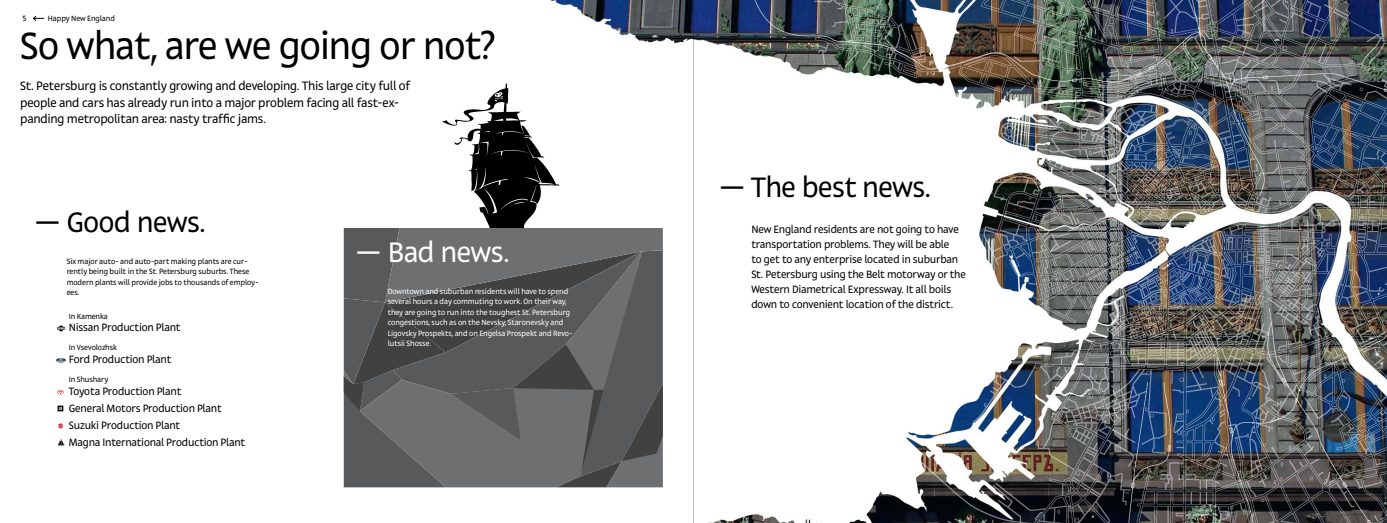
<style>
.page{position:relative;width:1387px;height:523px;background:#fff}
.page>*{position:absolute;margin:0;border:0;box-sizing:border-box;transform-origin:0 0}
.t1{font:37.5px "ALS Direct Demi C Light";letter-spacing:-.02em;color:#000}
.t2{font:27.75px "ALS Direct Demi C Light";letter-spacing:-.01em;color:#000}
.t3{font:27.75px "ALS Direct Demi C Light";letter-spacing:-.01em;color:#fff}
.t4{font:12px/16.5px "ALS Direct Demi C Light";letter-spacing:-.015em;color:#000}
.t5{font:10.5px/15px "ALS Direct Demi C Light";letter-spacing:-.01em;color:#000}
.t6{font:7.5px/10.5px "ALS Direct Demi C Light";color:#fff}
.t7{font:7.5px/10.5px "ALS Direct Demi C Light";color:#000}
</style>
<div class="page">
<svg style="left:33px;top:16px;width:11px;height:5px"></svg>
<img style="left:533px;top:0;width:853px;height:523px">
<svg style="left:56px;top:358px;width:10px;height:4px"></svg>
<svg style="left:58px;top:439px;width:6px;height:6px"></svg>
<svg style="left:57px;top:326px;width:8px;height:5px"></svg>
<svg style="left:57px;top:390px;width:7px;height:4px"></svg>
<svg style="left:57px;top:406px;width:7px;height:5px"></svg>
<svg style="left:58px;top:423px;width:5px;height:6px"></svg>
<img style="left:442px;top:84px;width:117px;height:144px">
<svg style="left:344px;top:228px;width:318px;height:259px;background:#5c5e5f"></svg>
<p class="t7" style="left:22px;top:13px;width:5px">5</p>
<p class="t7" style="left:48px;top:13px;width:68px">Happy New England</p>
<h1 class="t1" style="left:20px;top:25px;width:477px">So what, are we going or not?</h1>
<p class="t4" style="left:20px;top:78px;width:391px">St. Petersburg is constantly growing and developing. This large city full of people and cars has already run into a major problem facing all fast-ex&shy;panding metropolitan area: nasty traffic jams.</p>
<h2 class="t2" style="left:35px;top:207px;width:172px">— Good news.</h2>
<p class="t7" style="left:67px;top:256px;width:193px">Six major auto- and auto-part making plants are cur&shy;rently being built in the St. Petersburg suburbs. These modern plants will provide jobs to thousands of employ&shy;ees.</p>
<p class="t7" style="left:69px;top:311px;width:41px">In Kamenka</p>
<p class="t5" style="left:69px;top:320px;width:113px">Nissan Production Plant</p>
<p class="t7" style="left:69px;top:343px;width:50px">In Vsevolozhsk</p>
<p class="t5" style="left:69px;top:352px;width:104px">Ford Production Plant</p>
<p class="t7" style="left:69px;top:374px;width:41px">In Shushary</p>
<p class="t5" style="left:69px;top:383px;width:178px;line-height:17px">Toyota Production Plant<br>General Motors Production Plant<br>Suzuki Production Plant<br>Magna International Production Plant</p>
<h2 class="t3" style="left:356px;top:237px;width:155px">— Bad news.</h2>
<p class="t6" style="left:388px;top:286px;width:186px">Downtown and suburban residents will have to spend several hours a day commuting to work. On their way, they are going to run into the toughest St. Petersburg congestions, such as on the Nevsky, Staronevsky and Ligovsky Prospekts, and on Engelsa Prospekt and Revo&shy;lutsii Shosse.</p>
<h2 class="t2" style="left:719px;top:171px;width:213px">— The best news.</h2>
<p class="t5" style="left:751px;top:222px;width:216px">New England residents are not going to have transportation problems. They will be able<br>to get to any enterprise located in suburban St. Petersburg using the Belt motorway or the Western Diametrical Expressway. It all boils down to convenient location of the district.</p>
</div>
